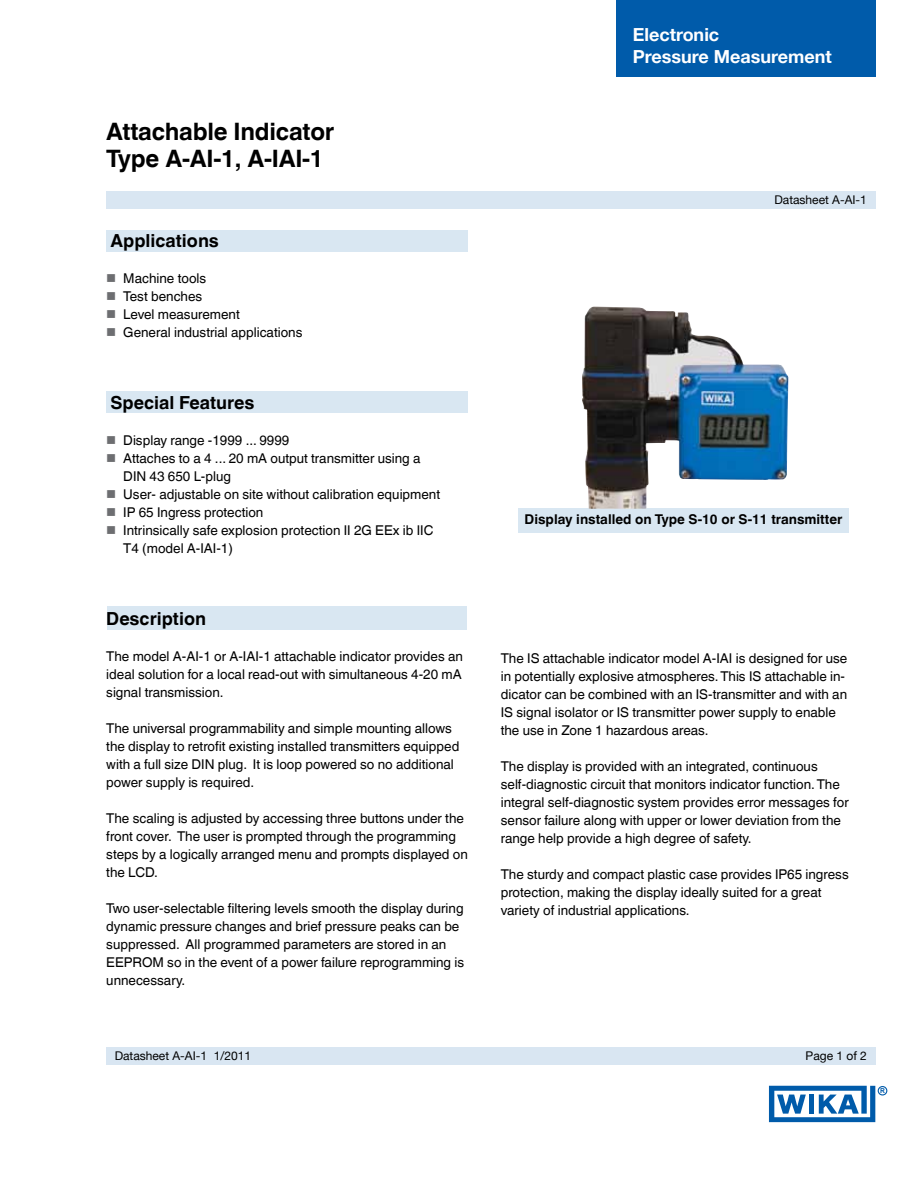
<style>
.page{position:relative;width:918px;height:1188px;background:#fff}
.page>*{position:absolute;margin:0;border:0;box-sizing:border-box;transform-origin:0 0}
.t1{font:700 24px/27px "Helvetica World";letter-spacing:-.01em;color:#000}
.t2{font:700 18px "Helvetica World";color:#000}
.t3{font:700 18px/21.6px "Helvetica Neue";color:#fff}
.t4{font:13.5px/18px "Helvetica World";color:#000}
.t5{font:700 13.5px "Helvetica World";color:#000}
.t6{font:12px "Helvetica Neue";color:#000}
.t7{font:700 6.75px "Arial";color:#005baa}
.s1{color:#6d6e71}
</style>
<div class="page">
<div style="left:106px;top:1048px;width:769px;height:17px;background:#d9e6f2"></div>
<div style="left:106px;top:191px;width:769px;height:17px;background:#d9e6f2"></div>
<div style="left:616px;top:0;width:259px;height:76px;background:#005baa"></div>
<div style="left:518px;top:509px;width:331px;height:24px;background:#d9e7f2"></div>
<div style="left:106px;top:230px;width:362px;height:21px;background:#d9e7f2"></div>
<div style="left:106px;top:392px;width:362px;height:21px;background:#d9e7f2"></div>
<div style="left:107px;top:606px;width:360px;height:24px;background:#d9e7f2"></div>
<svg style="left:769px;top:1086px;width:106px;height:36px"></svg>
<div style="left:878px;top:1086px;width:9px;height:10px;border:1px solid #005baa;border-radius:50%"></div>
<img style="left:582px;top:307px;width:206px;height:202px">
<h1 class="t1" style="left:106px;top:119px;width:230px">Attachable Indicator<br>Type A-AI-1, A-IAI-1</h1>
<p class="t2" style="left:111px;top:230px;width:110px">Applications</p>
<p class="t4" style="left:106px;top:269px;width:102px"><span class="s1">■</span> Machine tools</p>
<p class="t4" style="left:106px;top:287px;width:97px"><span class="s1">■</span> Test benches</p>
<p class="t4" style="left:106px;top:305px;width:135px"><span class="s1">■</span> Level measurement</p>
<p class="t4" style="left:106px;top:323px;width:198px"><span class="s1">■</span> General industrial applications</p>
<p class="t2" style="left:111px;top:392px;width:146px">Special Features</p>
<p class="t4" style="left:106px;top:431px;width:185px"><span class="s1">■</span> Display range -1999 ... 9999</p>
<p class="t4" style="left:123px;top:449px;width:299px;text-indent:-17px"><span class="s1">■</span> Attaches to a 4 ... 20 mA output transmitter using a<br>DIN 43 650 L-plug</p>
<p class="t4" style="left:106px;top:485px;width:335px"><span class="s1">■</span> User- adjustable on site without calibration equipment</p>
<p class="t4" style="left:106px;top:503px;width:159px"><span class="s1">■</span> IP 65 Ingress protection</p>
<p class="t4" style="left:123px;top:521px;width:312px;text-indent:-17px"><span class="s1">■</span> Intrinsically safe explosion protection II 2G EEx ib IIC<br>T4 (model A-IAI-1)</p>
<p class="t2" style="left:106px;top:608px;width:101px">Description</p>
<p class="t4" style="left:106px;top:647px;width:358px;text-align:justify">The model A-AI-1 or A-IAI-1 attachable indicator provides an ideal solution for a local read-out with simultaneous 4-20 mA signal transmission.</p>
<p class="t4" style="left:106px;top:719px;width:355px">The universal programmability and simple mounting allows the display to retrofit existing installed transmitters equipped with a full size DIN plug. It is loop powered so no additional power supply is required.</p>
<p class="t4" style="left:106px;top:809px;width:363px">The scaling is adjusted by accessing three buttons under the front cover. The user is prompted through the programming steps by a logically arranged menu and prompts displayed on the LCD.</p>
<p class="t4" style="left:106px;top:899px;width:359px">Two user-selectable filtering levels smooth the display during dynamic pressure changes and brief pressure peaks can be suppressed. All programmed parameters are stored in an EEPROM so in the event of a power failure reprogramming is unnecessary.</p>
<p class="t6" style="left:115px;top:1049px;width:138px">Datasheet A-AI-1 ·1/2011</p>
<h2 class="t3" style="left:633px;top:24px;width:201px">Electronic<br>Pressure Measurement</h2>
<p class="t6" style="left:775px;top:193px;width:94px">Datasheet A-AI-1</p>
<p class="t5" style="left:525px;top:512px;width:319px">Display installed on Type S-10 or S-11 transmitter</p>
<p class="t4" style="left:501px;top:650px;width:348px">The IS attachable indicator model A-IAI is designed for use in potentially explosive atmospheres. This IS attachable in&shy;dicator can be combined with an IS-transmitter and with an IS signal isolator or IS transmitter power supply to enable the use in Zone 1 hazardous areas.</p>
<p class="t4" style="left:501px;top:758px;width:349px">The display is provided with an integrated, continuous self-diagnostic circuit that monitors indicator function. The integral self-diagnostic system provides error messages for sensor failure along with upper or lower deviation from the range help provide a high degree of safety.</p>
<p class="t4" style="left:501px;top:866px;width:350px">The sturdy and compact plastic case provides IP65 ingress protection, making the display ideally suited for a great variety of industrial applications.</p>
<p class="t6" style="left:806px;top:1048px;width:63px">Page 1 of 2</p>
<p class="t7" style="left:880px;top:1086px;width:6px">R</p>
</div>
